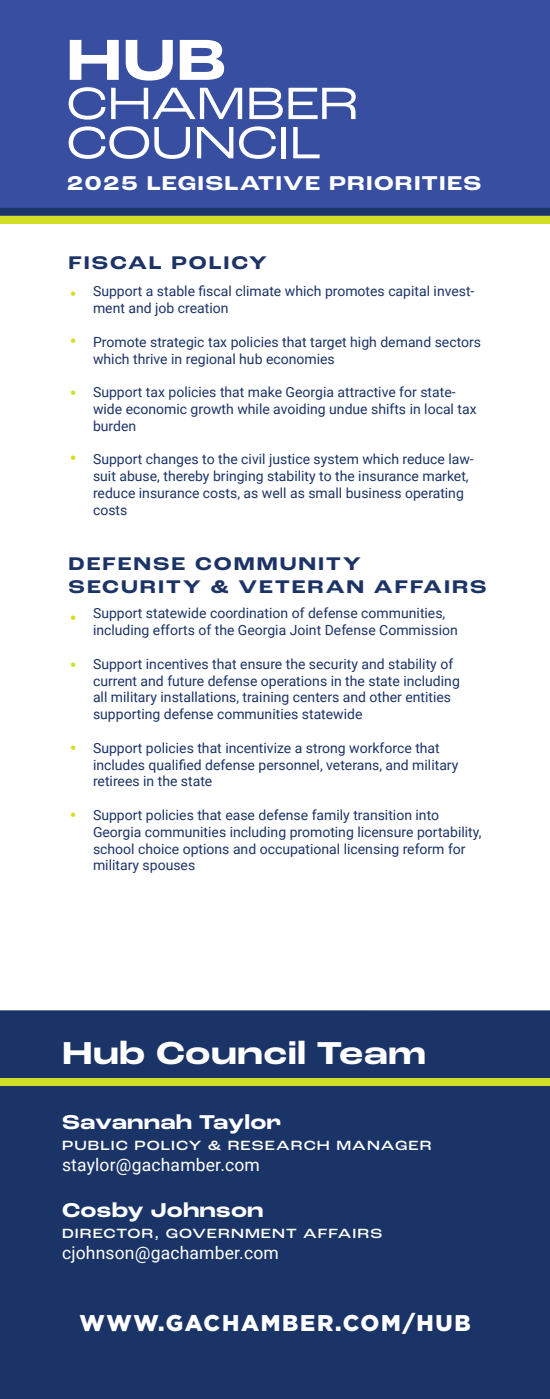
<style>
.page{position:relative;width:550px;height:1399px;background:#fff}
.page>*{position:absolute;margin:0;border:0;box-sizing:border-box;transform-origin:0 0}
.t1{font:700 expanded 33.25px "Roc Grotesk";letter-spacing:.01em;color:#fff}
.t2{font:900 22.75px "Gotham";letter-spacing:.075em;color:#fff}
.t3{font:700 expanded 21px "Roc Grotesk";letter-spacing:.01em;color:#fff}
.t4{font:700 expanded 21px "Roc Grotesk";letter-spacing:.06em;color:#fff}
.t5{font:700 expanded 19.25px "Roc Grotesk";letter-spacing:.1em;color:#1c3366}
.t6{font:17.5px "Roboto";letter-spacing:.01em;color:#fff}
.t7{font:14px/16.8px "Roboto";color:#1c3366}
.t8{font:500 expanded 14px "Roc Grotesk";letter-spacing:.075em;color:#fff}
.t9{font:500 12.25px "Avenir";color:#d2dd25}
</style>
<div class="page">
<div style="left:0;top:0;width:550px;height:214px;background:#384ea1"></div>
<div style="left:0;top:208px;width:550px;height:8px;background:#1b3467"></div>
<div style="left:0;top:216px;width:550px;height:8px;background:#d2dd25"></div>
<svg style="left:70px;top:40px;width:49px;height:40px"></svg>
<svg style="left:126px;top:40px;width:47px;height:41px"></svg>
<svg style="left:180px;top:40px;width:44px;height:40px"></svg>
<svg style="left:69px;top:87px;width:36px;height:33px"></svg>
<svg style="left:111px;top:88px;width:131px;height:31px"></svg>
<svg style="left:249px;top:88px;width:107px;height:31px"></svg>
<svg style="left:69px;top:126px;width:121px;height:33px"></svg>
<svg style="left:197px;top:127px;width:36px;height:31px"></svg>
<svg style="left:239px;top:126px;width:37px;height:33px"></svg>
<div style="left:281px;top:127px;width:5px;height:31px;background:#fff"></div>
<svg style="left:293px;top:127px;width:26px;height:31px"></svg>
<div style="left:0;top:1010px;width:550px;height:389px;background:#1b3467"></div>
<div style="left:0;top:1078px;width:550px;height:8px;background:#d2dd25"></div>
<p class="t4" style="left:67px;top:170px;width:416px">2025 LEGISLATIVE PRIORITIES</p>
<p class="t5" style="left:69px;top:251px;width:200px">FISCAL POLICY</p>
<p class="t9" style="left:70px;top:283px;width:8px">•</p>
<p class="t9" style="left:70px;top:330px;width:8px">•</p>
<p class="t9" style="left:70px;top:382px;width:8px">•</p>
<p class="t9" style="left:70px;top:447px;width:8px">•</p>
<p class="t7" style="left:93px;top:282px;width:383px">Support a stable fiscal climate which promotes capital invest&shy;ment and job creation</p>
<p class="t7" style="left:93px;top:333px;width:389px">Promote strategic tax policies that target high demand sectors which thrive in regional hub economies</p>
<p class="t7" style="left:93px;top:383px;width:385px">Support tax policies that make Georgia attractive for state&shy;wide economic growth while avoiding undue shifts in local tax burden</p>
<p class="t7" style="left:93px;top:450px;width:382px">Support changes to the civil justice system which reduce law&shy;suit abuse, thereby bringing stability to the insurance market, reduce insurance costs, as well as small business operating costs</p>
<p class="t5" style="left:69px;top:552px;width:294px">DEFENSE COMMUNITY</p>
<p class="t5" style="left:69px;top:575px;width:420px">SECURITY &amp; VETERAN AFFAIRS</p>
<p class="t9" style="left:70px;top:607px;width:8px">•</p>
<p class="t9" style="left:70px;top:654px;width:8px">•</p>
<p class="t9" style="left:70px;top:737px;width:8px">•</p>
<p class="t9" style="left:70px;top:804px;width:8px">•</p>
<p class="t7" style="left:93px;top:604px;width:366px">Support statewide coordination of defense communities, including efforts of the Georgia Joint Defense Commission</p>
<p class="t7" style="left:93px;top:655px;width:368px">Support incentives that ensure the security and stability of current and future defense operations in the state including all military installations, training centers and other entities supporting defense communities statewide</p>
<p class="t7" style="left:93px;top:739px;width:367px">Support policies that incentivize a strong workforce that includes qualified defense personnel, veterans, and military retirees in the state</p>
<p class="t7" style="left:93px;top:806px;width:390px">Support policies that ease defense family transition into Georgia communities including promoting licensure portability, school choice options and occupational licensing reform for military spouses</p>
<p class="t1" style="left:62px;top:1033px;width:365px">Hub Council Team</p>
<p class="t3" style="left:62px;top:1109px;width:221px">Savannah Taylor</p>
<p class="t8" style="left:62px;top:1136px;width:371px">PUBLIC POLICY &amp; RESEARCH MANAGER</p>
<p class="t6" style="left:62px;top:1152px;width:199px">staylor@gachamber.com</p>
<p class="t3" style="left:62px;top:1197px;width:203px">Cosby Johnson</p>
<p class="t8" style="left:62px;top:1225px;width:322px">DIRECTOR, GOVERNMENT AFFAIRS</p>
<p class="t6" style="left:62px;top:1240px;width:218px">cjohnson@gachamber.com</p>
<p class="t2" style="left:80px;top:1308px;width:393px">WWW.GACHAMBER.COM/HUB</p>
</div>
